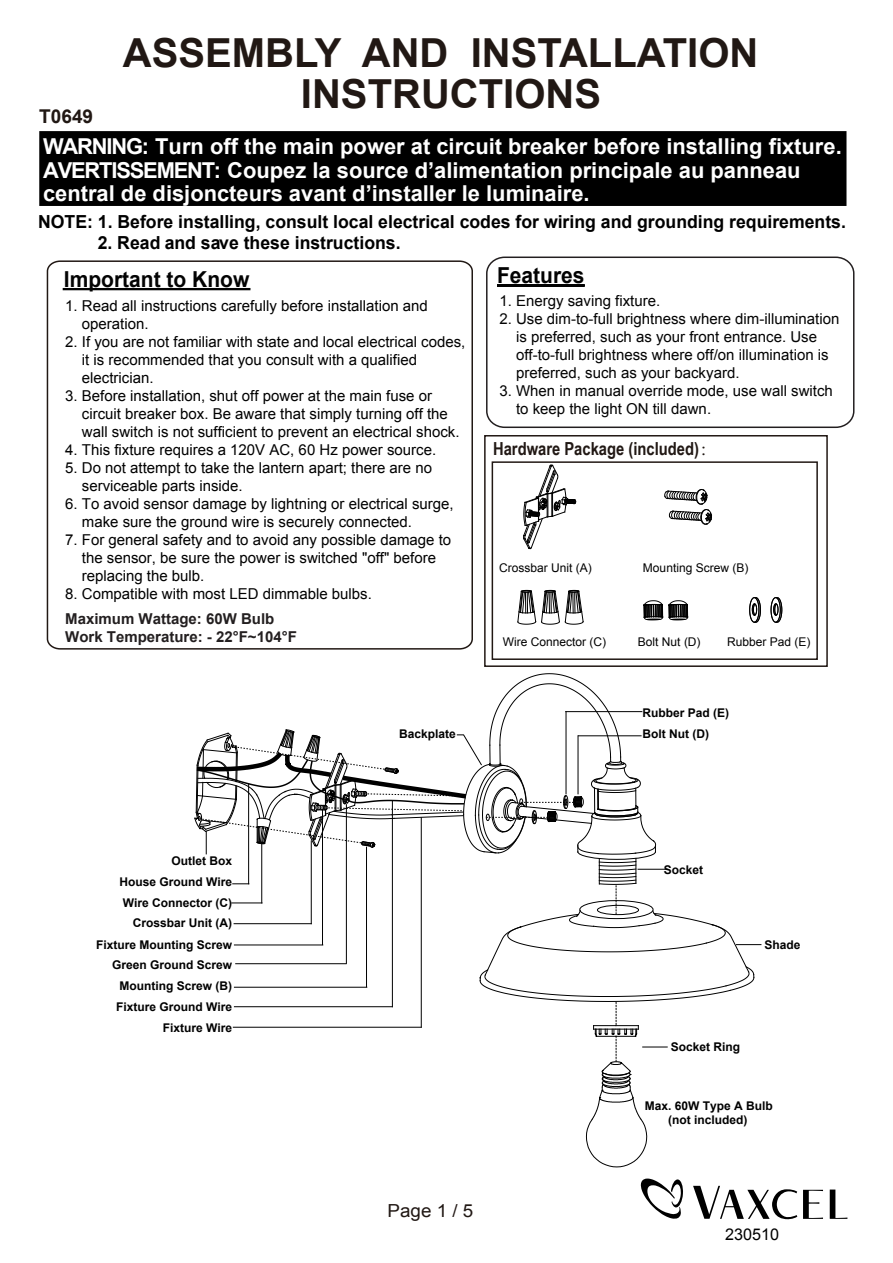
<style>
.page{position:relative;width:893px;height:1263px;background:#fff}
.page>*{position:absolute;margin:0;border:0;box-sizing:border-box;transform-origin:0 0}
.t1{font:700 52.2px "Arial";color:#fff;scale:.72 1}
.t2{font:700 40.05px/41.1px "Arial";color:#211814;text-align:center}
.t3{font:700 22.05px "Arial";color:#030303;scale:.95 1}
.t4{font:700 21.9px/23.2px "Arial";color:#fff}
.t5{font:700 19.05px "Arial";color:#211814}
.t6{font:700 18px "Arial";color:#000}
.t7{font:700 18px "Arial Narrow";color:#211814}
.t8{font:18px "Arial";color:#211814;scale:1.05 1}
.t9{font:16.2px "Arial";color:#000}
.t10{font:15px/18px "Arial";color:#000}
.t11{font:15px/18px "Arial";color:#030303}
.t12{font:700 15px/17.2px "Arial";color:#231f20}
.t13{font:700 12px/20.1px "Arial";color:#000;text-align:right}
.t14{font:12px "Arial";color:#000}
.s1{font-family:"Adobe Song Std";font-weight:300}
</style>
<div class="page">
<svg style="left:46px;top:260px;width:427px;height:390px"></svg>
<div style="left:492px;top:461px;width:326px;height:199px;border:2px solid #211814"></div>
<div style="left:484px;top:435px;width:344px;height:232px;border:2px solid #211814"></div>
<hr style="left:64px;top:288px;width:185px;height:2px;background:#030303">
<hr style="left:497px;top:284px;width:88px;height:3px;background:#030303">
<div style="left:42px;top:134px;width:801px;height:69px;background:#000"></div>
<div style="left:39px;top:131px;width:807px;height:75px;border:6px solid #000"></div>
<div style="left:486px;top:256px;width:368px;height:172px;border:2px solid #231f20;border-radius:17px"></div>
<svg style="left:517px;top:590px;width:66px;height:35px"></svg>
<svg style="left:664px;top:489px;width:48px;height:36px"></svg>
<svg style="left:523px;top:465px;width:53px;height:84px"></svg>
<svg style="left:771px;top:597px;width:11px;height:26px"></svg>
<svg style="left:749px;top:597px;width:12px;height:26px"></svg>
<svg style="left:644px;top:600px;width:44px;height:20px"></svg>
<svg style="left:194px;top:673px;width:567px;height:494px"></svg>
<svg style="left:830px;top:1189px;width:17px;height:30px"></svg>
<svg style="left:693px;top:1186px;width:104px;height:33px"></svg>
<svg style="left:803px;top:1190px;width:20px;height:29px"></svg>
<svg style="left:641px;top:1178px;width:42px;height:41px"></svg>
<p class="t5" style="left:39px;top:104px;width:55px">T0649</p>
<h2 class="t2" style="left:123px;top:33px;width:637px">ASSEMBLY AND INSTALLATION<br>INSTRUCTIONS</h2>
<h1 class="t1" style="left:55px;top:117px;width:51px">W</h1>
<h3 class="t4" style="left:43px;top:136px;width:800px">WARNING: Turn off the main power at circuit breaker before installing fixture.</h3>
<h3 class="t4" style="left:43px;top:159px;width:759px">AVERTISSEMENT: Coupez la source d’alimentation principale au panneau central de disjoncteurs avant d’installer le luminaire.</h3>
<p class="t6" style="left:38px;top:209px;width:809px">NOTE: 1. Before installing, consult local electrical codes for wiring and grounding requirements.</p>
<p class="t6" style="left:98px;top:231px;width:304px">2. Read and save these instructions.</p>
<h3 class="t3" style="left:64px;top:264px;width:197px">Important to Know</h3>
<h3 class="t3" style="left:497px;top:261px;width:94px">Features</h3>
<p class="t10" style="left:82px;top:297px;width:347px;text-indent:-17px">1. Read all instructions carefully before installation and operation.</p>
<p class="t10" style="left:82px;top:333px;width:385px;text-indent:-17px">2. If you are not familiar with state and local electrical codes, it is recommended that you consult with a qualified electrician.</p>
<p class="t10" style="left:82px;top:387px;width:379px;text-indent:-17px">3. Before installation, shut off power at the main fuse or circuit breaker box. Be aware that simply turning off the wall switch is not sufficient to prevent an electrical shock.</p>
<p class="t10" style="left:65px;top:441px;width:372px">4. This fixture requires a 120V AC, 60 Hz power source.</p>
<p class="t10" style="left:82px;top:459px;width:352px;text-indent:-17px">5. Do not attempt to take the lantern apart; there are no serviceable parts inside.</p>
<p class="t10" style="left:82px;top:495px;width:373px;text-indent:-17px">6. To avoid sensor damage by lightning or electrical surge, make sure the ground wire is securely connected.</p>
<p class="t10" style="left:82px;top:531px;width:371px;text-indent:-17px">7. For general safety and to avoid any possible damage to the sensor, be sure the power is switched "off" before replacing the bulb.</p>
<p class="t10" style="left:65px;top:585px;width:308px">8. Compatible with most LED dimmable bulbs.</p>
<p class="t12" style="left:65px;top:611px;width:233px">Maximum Wattage: 60W Bulb<br>Work Temperature: - 22°F~104°F</p>
<p class="t11" style="left:499px;top:292px;width:162px">1. Energy saving fixture.</p>
<p class="t11" style="left:516px;top:310px;width:325px;text-indent:-17px">2. Use dim-to-full brightness where dim-illumination is preferred, such as your front entrance. Use off-to-full brightness where off/on illumination is preferred, such as your backyard.</p>
<p class="t11" style="left:516px;top:382px;width:318px;text-indent:-17px">3. When in manual override mode, use wall switch to keep the light ON till dawn.</p>
<p class="t7" style="left:493px;top:435px;width:225px">Hardware Package (included)<span class="s1">：</span></p>
<p class="t14" style="left:499px;top:560px;width:94px">Crossbar Unit (A)</p>
<p class="t14" style="left:643px;top:560px;width:107px">Mounting Screw (B)</p>
<p class="t14" style="left:503px;top:634px;width:105px">Wire Connector (C)</p>
<p class="t14" style="left:638px;top:634px;width:64px">Bolt Nut (D)</p>
<p class="t14" style="left:727px;top:634px;width:85px">Rubber Pad (E)</p>
<p class="t13" style="left:642px;top:703px;width:88px">Rubber Pad (E)</p>
<p class="t13" style="left:172px;top:851px;width:62px">Outlet Box</p>
<p class="t13" style="left:120px;top:872px;width:114px">House Ground Wire</p>
<p class="t13" style="left:123px;top:893px;width:111px">Wire Connector (C)</p>
<p class="t13" style="left:133px;top:913px;width:101px">Crossbar Unit (A)</p>
<p class="t13" style="left:96px;top:935px;width:138px">Fixture Mounting Screw<br>Green Ground Screw</p>
<p class="t13" style="left:120px;top:976px;width:114px">Mounting Screw (B)</p>
<p class="t13" style="left:116px;top:997px;width:118px">Fixture Ground Wire</p>
<p class="t13" style="left:163px;top:1018px;width:71px">Fixture Wire</p>
<p class="t13" style="left:399px;top:724px;width:58px">Backplate</p>
<p class="t13" style="left:642px;top:724px;width:68px">Bolt Nut (D)</p>
<p class="t13" style="left:664px;top:860px;width:41px">Socket</p>
<p class="t13" style="left:765px;top:935px;width:38px">Shade</p>
<p class="t13" style="left:671px;top:1037px;width:71px">Socket Ring</p>
<p class="t8" style="left:388px;top:1199px;width:83px">Page 1 / 5</p>
<p class="t13" style="left:645px;top:1099px;width:130px;line-height:14.4px;text-align:center">Max. 60W Type A Bulb (not included)</p>
<p class="t9" style="left:725px;top:1224px;width:55px">230510</p>
</div>
